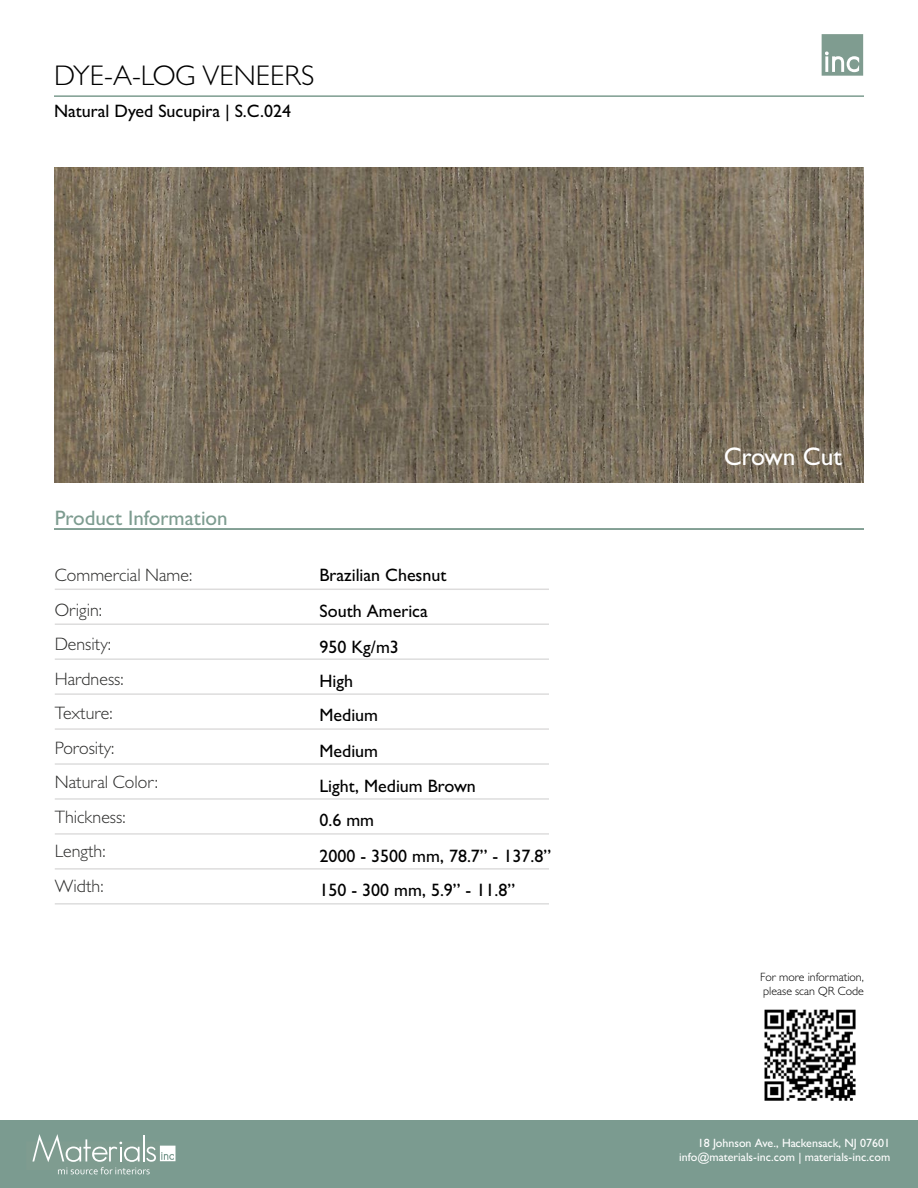
<style>
.page{position:relative;width:918px;height:1188px;background:#fff}
.page>*{position:absolute;margin:0;border:0;box-sizing:border-box;transform-origin:0 0}
.t1{font:300 28.5px "Gill Sans";color:#000}
.t2{font:500 25.5px "Gill Sans";color:#fff}
.t3{font:500 21px "Gill Sans";color:#7d9c90}
.t4{font:500 18px/35px "Gill Sans";color:#000}
.t5{font:300 18px/34.5px "Gill Sans";color:#2c2c2b}
.t6{font:500 12px/14.4px "Gill Sans";color:#fff;text-align:right}
.t7{font:300 12px/14.4px "Gill Sans";color:#000}
</style>
<div class="page">
<hr style="left:55px;top:589px;width:494px;height:1px;background:#bbbaba">
<hr style="left:55px;top:693px;width:494px;height:2px;background:#bbbaba">
<hr style="left:55px;top:798px;width:494px;height:2px;background:#bbbaba">
<hr style="left:55px;top:623px;width:494px;height:2px;background:#bbbaba">
<hr style="left:55px;top:728px;width:494px;height:2px;background:#bbbaba">
<hr style="left:55px;top:833px;width:494px;height:2px;background:#bbbaba">
<hr style="left:55px;top:658px;width:494px;height:2px;background:#bbbaba">
<hr style="left:55px;top:763px;width:494px;height:2px;background:#bbbaba">
<hr style="left:55px;top:868px;width:494px;height:2px;background:#bbbaba">
<hr style="left:55px;top:903px;width:494px;height:2px;background:#bbbaba">
<svg style="left:822px;top:34px;width:41px;height:42px;background:#93aba1"></svg>
<hr style="left:54px;top:95px;width:810px;height:2px;background:#7d9c90">
<div style="left:0;top:1120px;width:918px;height:68px;background:#7b9b90"></div>
<svg style="left:32px;top:1134px;width:144px;height:40px"></svg>
<img style="left:54px;top:167px;width:810px;height:315px">
<hr style="left:54px;top:528px;width:810px;height:2px;background:#7d9c90">
<img style="left:764px;top:1009px;width:92px;height:92px">
<h1 class="t1" style="left:54px;top:58px;width:262px">DYE-A-LOG VENEERS</h1>
<p class="t4" style="left:54px;top:93px;width:239px">Natural Dyed Sucupira | S.C.024</p>
<p class="t3" style="left:55px;top:505px;width:174px">Product Information</p>
<p class="t5" style="left:55px;top:558px;width:139px">Commercial Name:<br>Origin:<br>Density:<br>Hardness:<br>Texture:<br>Porosity:<br>Natural Color:<br>Thickness:<br>Length:<br>Width:</p>
<p class="t4" style="left:320px;top:558px;width:233px">Brazilian Chesnut<br>South America<br>950 Kg/m3<br>High<br>Medium<br>Medium<br>Light, Medium Brown<br>0.6 mm<br>2000 - 3500 mm, 78.7” - 137.8”<br>150 - 300 mm, 5.9” - 11.8”</p>
<h2 class="t2" style="left:724px;top:442px;width:120px">Crown Cut</h2>
<p class="t7" style="left:760px;top:970px;width:105px">For more information, please scan QR Code</p>
<p class="t6" style="left:679px;top:1135px;width:213px">18 Johnson Ave., Hackensack, NJ 07601 info@materials-inc.com | materials-inc.com</p>
</div>
